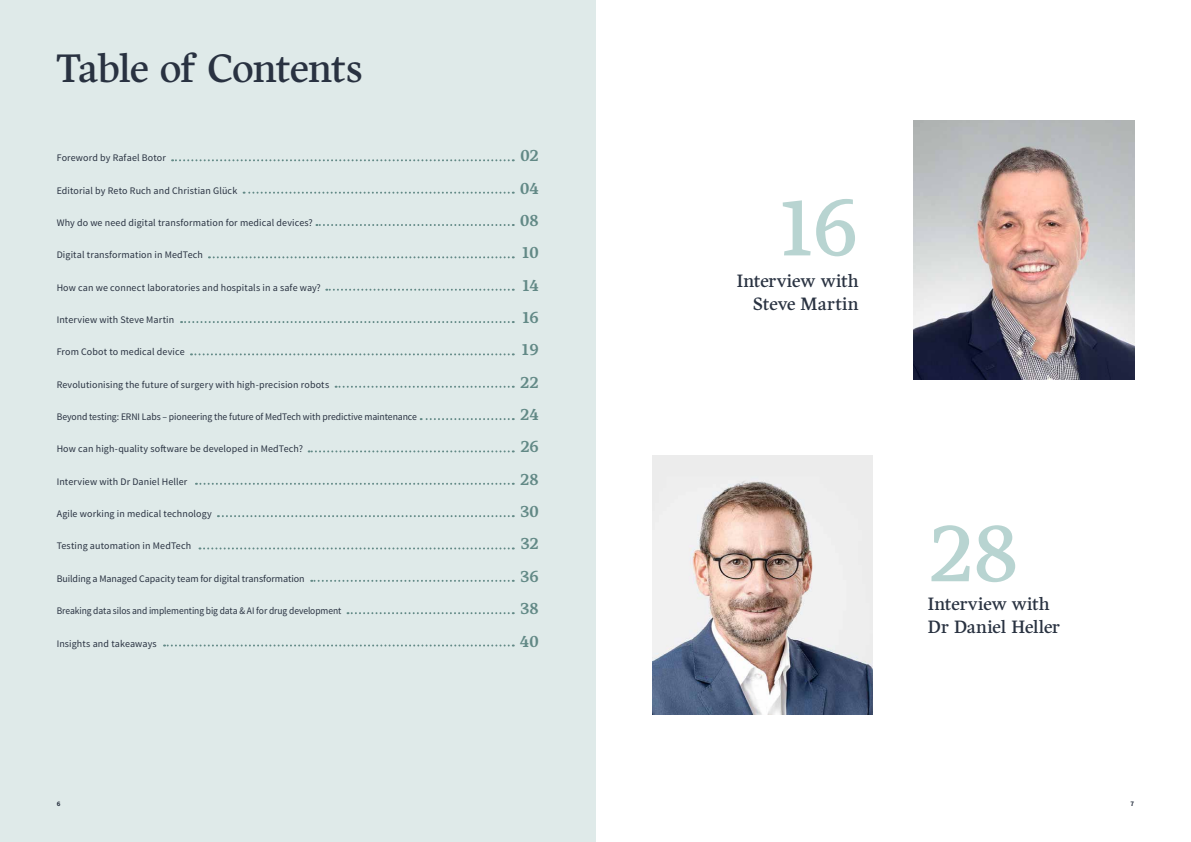
<style>
.page{position:relative;width:1191px;height:842px;background:#fff}
.page>*{position:absolute;margin:0;border:0;box-sizing:border-box;transform-origin:0 0}
.t1{font:80px "Harfang";color:#b8d4d1}
.t2{font:40px "Harfang";letter-spacing:-.02em;color:#293241}
.t3{font:18px/23px "Harfang";letter-spacing:-.005em;color:#293241;text-align:right}
.t4{font:700 16px "Harfang";letter-spacing:-.005em;color:#628986}
.t5{font:10px "Source Sans Pro";letter-spacing:.01em;color:#293241}
.t6{font:10px "Source Sans Pro";letter-spacing:-.01em;color:#293241}
.t7{font:10px "Source Sans Pro";letter-spacing:-.01em;color:#293241;scale:.95 1}
.t8{font:700 7px "Source Sans Pro";color:#293241}
</style>
<div class="page">
<div style="left:0;top:0;width:595px;height:842px;background:#dfeae9"></div>
<img style="left:652px;top:455px;width:220px;height:259px">
<img style="left:913px;top:120px;width:221px;height:260px">
<svg style="left:172px;top:159px;width:342px;height:2px"></svg>
<svg style="left:244px;top:192px;width:270px;height:2px"></svg>
<svg style="left:316px;top:224px;width:198px;height:2px"></svg>
<svg style="left:209px;top:256px;width:305px;height:2px"></svg>
<svg style="left:326px;top:289px;width:188px;height:2px"></svg>
<svg style="left:181px;top:321px;width:333px;height:2px"></svg>
<svg style="left:191px;top:353px;width:323px;height:2px"></svg>
<svg style="left:335px;top:386px;width:179px;height:2px"></svg>
<svg style="left:421px;top:418px;width:93px;height:2px"></svg>
<svg style="left:309px;top:450px;width:205px;height:2px"></svg>
<svg style="left:196px;top:483px;width:318px;height:2px"></svg>
<svg style="left:218px;top:515px;width:296px;height:2px"></svg>
<svg style="left:199px;top:547px;width:315px;height:2px"></svg>
<svg style="left:311px;top:580px;width:203px;height:2px"></svg>
<svg style="left:347px;top:612px;width:167px;height:2px"></svg>
<svg style="left:164px;top:644px;width:350px;height:2px"></svg>
<h2 class="t2" style="left:57px;top:44px;width:308px">Table of Contents</h2>
<p class="t5" style="left:57px;top:152px;width:111px">Foreword by Rafael Botor</p>
<h3 class="t4" style="left:520px;top:146px;width:20px">02</h3>
<p class="t5" style="left:57px;top:184px;width:182px">Editorial by Reto Ruch and Christian Glück</p>
<h3 class="t4" style="left:520px;top:178px;width:20px">04</h3>
<p class="t5" style="left:57px;top:216px;width:257px">Why do we need digital transformation for medical devices?</p>
<h3 class="t4" style="left:520px;top:211px;width:20px">08</h3>
<p class="t5" style="left:57px;top:249px;width:148px">Digital transformation in MedTech</p>
<h3 class="t4" style="left:521px;top:243px;width:19px">10</h3>
<p class="t5" style="left:57px;top:281px;width:266px">How can we connect laboratories and hospitals in a safe way?</p>
<h3 class="t4" style="left:521px;top:276px;width:19px">14</h3>
<p class="t5" style="left:57px;top:313px;width:119px">Interview with Steve Martin</p>
<h3 class="t4" style="left:521px;top:308px;width:19px">16</h3>
<p class="t5" style="left:57px;top:346px;width:129px">From Cobot to medical device</p>
<h3 class="t4" style="left:521px;top:340px;width:19px">19</h3>
<p class="t5" style="left:57px;top:378px;width:274px">Revolutionising the future of surgery with high-precision robots</p>
<h3 class="t4" style="left:520px;top:373px;width:20px">22</h3>
<p class="t6" style="left:57px;top:411px;width:362px">Beyond testing: ERNI Labs – pioneering the future of MedTech with predictive maintenance</p>
<h3 class="t4" style="left:520px;top:405px;width:20px">24</h3>
<p class="t5" style="left:57px;top:443px;width:248px">How can high-quality software be developed in MedTech?</p>
<h3 class="t4" style="left:520px;top:437px;width:20px">26</h3>
<p class="t5" style="left:57px;top:475px;width:132px">Interview with Dr Daniel Heller</p>
<h3 class="t4" style="left:520px;top:470px;width:20px">28</h3>
<p class="t5" style="left:57px;top:508px;width:157px">Agile working in medical technology</p>
<h3 class="t4" style="left:520px;top:502px;width:20px">30</h3>
<p class="t5" style="left:57px;top:540px;width:136px">Testing automation in MedTech</p>
<h3 class="t4" style="left:520px;top:534px;width:20px">32</h3>
<p class="t6" style="left:57px;top:572px;width:249px">Building a Managed Capacity team for digital transformation</p>
<h3 class="t4" style="left:520px;top:567px;width:20px">36</h3>
<p class="t7" style="left:57px;top:605px;width:301px">Breaking data silos and implementing big data &amp; AI for drug development</p>
<h3 class="t4" style="left:520px;top:599px;width:20px">38</h3>
<p class="t5" style="left:57px;top:637px;width:101px">Insights and takeaways</p>
<h3 class="t4" style="left:520px;top:631px;width:20px">40</h3>
<h1 class="t1" style="left:774px;top:180px;width:86px">16</h1>
<h3 class="t3" style="left:736px;top:269px;width:123px">Interview with<br>Steve Martin</h3>
<h1 class="t1" style="left:928px;top:506px;width:93px">28</h1>
<h3 class="t3" style="left:928px;top:593px;width:134px;text-align:left">Interview with<br>Dr Daniel Heller</h3>
<p class="t8" style="left:57px;top:799px;width:5px">6</p>
<p class="t8" style="left:1130px;top:799px;width:5px">7</p>
</div>
